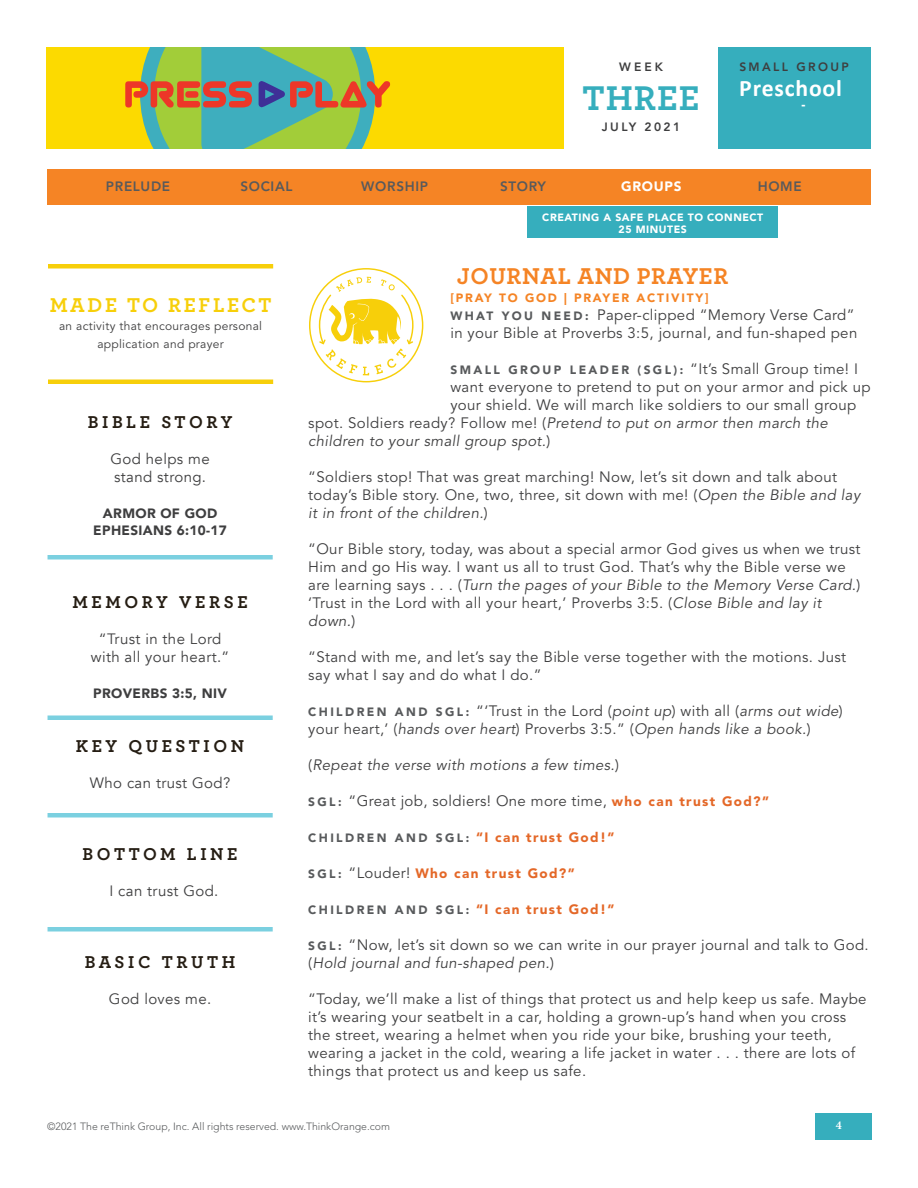
<style>
.page{position:relative;width:918px;height:1188px;background:#fff}
.page>*{position:absolute;margin:0;border:0;box-sizing:border-box;transform-origin:0 0}
.t1{font:700 36px "Archer Pro";letter-spacing:.025em;color:#36aebd}
.Paragraph_Style_1{font:700 24px "Archer Pro";letter-spacing:.025em;color:#f58425}
.t2{font:700 23.7px "Calibri";letter-spacing:.03em;color:#fff}
.t3{font:700 21px "Archer Pro";letter-spacing:.125em;color:#f7cf0a}
.t4{font:700 18px "Archer Pro";letter-spacing:.2em;color:#251d13}
.Paragraph_Style_1-2{font:15px/18px "Avenir LT Std";letter-spacing:.025em;color:#3e3e3f}
.Paragraph_Style_1-3{font:italic 15px "Avenir LT Std";letter-spacing:.025em;color:#3e3e3f}
.t5{font:15px/18px "Avenir";letter-spacing:.025em;color:#3e3e3f}
.t6{font:900 13.5px/18px "Avenir";letter-spacing:.025em;color:#3e3e3f;text-align:center}
.t7{font:800 13.5px "Avenir LT Std";letter-spacing:.05em;color:#585a5c}
.Paragraph_Style_1-4{font:900 13.5px "Avenir LT Std";letter-spacing:.1em;color:#e46828}
.t8{font:900 13.5px "Avenir LT Std";letter-spacing:.05em;color:#fff}
.Paragraph_Style_1-5{font:900 12px "Avenir LT Std";letter-spacing:.2em;color:#585a5c}
.t9{font:12px/18px "Avenir LT Std";letter-spacing:.025em;color:#3e3e3f;text-align:center}
.Paragraph_Style_1-6{font:900 12px "Avenir LT Std";letter-spacing:.15em;color:#f58425}
.t10{font:800 12px "Avenir LT Std";letter-spacing:.2em;color:#3e3e3f}
.t11{font:700 12px "Minion Pro";color:#fff}
.t12{font:300 10.5px "Avenir LT Std";color:#585a5c}
.t13{font:900 10.5px/12px "Avenir LT Std";letter-spacing:.05em;color:#fff;text-align:center}
.s1{font-weight:900;font-size:12px;color:#585a5c}
.s2{font-weight:400;font-size:15px;color:#3e3e3f}
.s3{font-style:normal}
.s4{font-style:italic}
.s5{font-weight:900;font-size:13.5px;color:#e46828}
.s6{font-size:13.5px;color:#e46828}
.s7{font-size:12px;color:#585a5c}
</style>
<div class="page">
<div style="left:46px;top:47px;width:612px;height:102px;background:#fcda00"></div>
<svg style="left:125px;top:47px;width:265px;height:102px;background:#8dac66"></svg>
<div style="left:717px;top:47px;width:154px;height:102px;background:#36aebd"></div>
<div style="left:564px;top:44px;width:153px;height:108px;background:#fff"></div>
<div style="left:48px;top:555px;width:225px;height:5px;background:#7bd0e0"></div>
<hr style="left:48px;top:716px;width:225px;height:4px;background:#7bd0e0">
<div style="left:48px;top:813px;width:225px;height:5px;background:#7bd0e0"></div>
<div style="left:48px;top:927px;width:225px;height:5px;background:#7bd0e0"></div>
<svg style="left:309px;top:268px;width:114px;height:114px"></svg>
<hr style="left:48px;top:380px;width:225px;height:4px;background:#f7cf0a">
<hr style="left:48px;top:264px;width:225px;height:4px;background:#f7cf0a">
<div style="left:47px;top:170px;width:824px;height:36px;background:#f58425"></div>
<div style="left:815px;top:1113px;width:57px;height:27px;background:#36aebd"></div>
<div style="left:527px;top:206px;width:251px;height:32px;background:#36aebd"></div>
<p class="t10" style="left:619px;top:59px;width:45px">WEEK</p>
<h1 class="t1" style="left:583px;top:69px;width:118px">THREE</h1>
<p class="t10" style="left:602px;top:120px;width:80px">JULY 2021</p>
<p class="t10" style="left:739px;top:59px;width:111px">SMALL GROUP</p>
<h3 class="t2" style="left:739px;top:72px;width:104px">Preschool</h3>
<p class="t8" style="left:802px;top:96px;width:5px">-</p>
<p class="t7" style="left:106px;top:178px;width:66px">PRELUDE</p>
<p class="t7" style="left:240px;top:178px;width:54px">SOCIAL</p>
<p class="t7" style="left:361px;top:178px;width:68px">WORSHIP</p>
<p class="t7" style="left:500px;top:178px;width:47px">STORY</p>
<p class="t8" style="left:621px;top:178px;width:62px">GROUPS</p>
<p class="t7" style="left:758px;top:178px;width:46px">HOME</p>
<h3 class="t3" style="left:50px;top:288px;width:223px">MADE TO REFLECT</h3>
<p class="t9" style="left:59px;top:317px;width:205px">an activity that encourages personal application and prayer</p>
<p class="t4" style="left:88px;top:407px;width:146px">BIBLE STORY</p>
<p class="t5" style="left:111px;top:450px;width:101px">God helps me stand strong.</p>
<p class="t6" style="left:93px;top:503px;width:135px">ARMOR OF GOD<br>EPHESIANS 6:10-17</p>
<p class="t4" style="left:72px;top:587px;width:177px">MEMORY VERSE</p>
<p class="t5" style="left:91px;top:630px;width:140px;text-align:center">“Trust in the Lord with all your heart.”</p>
<p class="t6" style="left:93px;top:683px;width:135px">PROVERBS 3:5, NIV</p>
<p class="t4" style="left:76px;top:731px;width:170px">KEY QUESTION</p>
<p class="t5" style="left:90px;top:774px;width:142px">Who can trust God?</p>
<p class="t4" style="left:83px;top:839px;width:156px">BOTTOM LINE</p>
<p class="t5" style="left:109px;top:882px;width:111px">I can trust God.</p>
<p class="t4" style="left:85px;top:947px;width:152px">BASIC TRUTH</p>
<p class="t5" style="left:109px;top:990px;width:104px">God loves me.</p>
<p class="t13" style="left:542px;top:211px;width:223px">CREATING A SAFE PLACE TO CONNECT<br>25 MINUTES</p>
<p class="Paragraph_Style_1" style="left:457px;top:257px;width:273px">JOURNAL AND PRAYER</p>
<p class="Paragraph_Style_1-6" style="left:450px;top:290px;width:260px">[PRAY TO GOD | PRAYER ACTIVITY]</p>
<p class="Paragraph_Style_1-2" style="left:450px;top:306px;width:408px"><span class="s1">W H AT Y O U N E E D :</span> Paper-clipped “Memory Verse Card” in your Bible at Proverbs 3:5, journal, and fun-shaped pen</p>
<p class="Paragraph_Style_1-5" style="left:450px;top:362px;width:409px">SMALL GROUP LEADER (SGL): <span class="s2">“It’s Small Group time! I</span></p>
<p class="Paragraph_Style_1-2" style="left:450px;top:378px;width:422px">want everyone to pretend to put on your armor and pick up</p>
<p class="Paragraph_Style_1-2" style="left:450px;top:396px;width:407px">your shield. We will march like soldiers to our small group</p>
<p class="Paragraph_Style_1-3" style="left:308px;top:414px;width:521px"><span class="s3">spot. Soldiers ready? Follow me! (</span>Pretend to put on armor then march the</p>
<p class="Paragraph_Style_1-3" style="left:308px;top:432px;width:244px">children to your small group spot.<span class="s3">)</span></p>
<p class="Paragraph_Style_1-2" style="left:308px;top:468px;width:554px">“Soldiers stop! That was great marching! Now, let’s sit down and talk about today’s Bible story. One, two, three, sit down with me! (<span class="s4">Open the Bible and lay it in front of the children.</span>)</p>
<p class="Paragraph_Style_1-2" style="left:308px;top:540px;width:554px">“Our Bible story, today, was about a special armor God gives us when we trust Him and go His way. I want us all to trust God. That’s why the Bible verse we are learning says . . . (<span class="s4">Turn the pages of your Bible to the Memory Verse Card.</span>) ‘Trust in the Lord with all your heart,’ Proverbs 3:5. (<span class="s4">Close Bible and lay it down.</span>)</p>
<p class="Paragraph_Style_1-2" style="left:308px;top:648px;width:539px">“Stand with me, and let’s say the Bible verse together with the motions. Just say what I say and do what I do.”</p>
<p class="Paragraph_Style_1-2" style="left:308px;top:702px;width:536px"><span class="s1">C H I L D R E N A N D S G L :</span> “‘Trust in the Lord (<span class="s4">point up</span>) with all (<span class="s4">arms out wide</span>) your heart,’ (<span class="s4">hands over heart</span>) Proverbs 3:5.” (<span class="s4">Open hands like a book.</span>)</p>
<p class="Paragraph_Style_1-3" style="left:308px;top:756px;width:312px"><span class="s3">(</span>Repeat the verse with motions a few times.<span class="s3">)</span></p>
<p class="Paragraph_Style_1-2" style="left:308px;top:792px;width:462px"><span class="s1">S G L :</span> “Great job, soldiers! One more time, <span class="s5">who can trust God?”</span></p>
<p class="Paragraph_Style_1-5" style="left:308px;top:830px;width:308px">CHILDREN AND SGL: <span class="s6">“I can trust God!”</span></p>
<p class="Paragraph_Style_1-4" style="left:308px;top:865px;width:268px"><span class="s7">SGL:</span> <span class="s2">“Louder!</span> Who can trust God?”</p>
<p class="Paragraph_Style_1-5" style="left:308px;top:902px;width:308px">CHILDREN AND SGL: <span class="s6">“I can trust God!”</span></p>
<p class="Paragraph_Style_1-2" style="left:308px;top:936px;width:562px"><span class="s1">S G L :</span> “Now, let’s sit down so we can write in our prayer journal and talk to God. (<span class="s4">Hold journal and fun-shaped pen.</span>)</p>
<p class="Paragraph_Style_1-2" style="left:308px;top:990px;width:560px">“Today, we’ll make a list of things that protect us and help keep us safe. Maybe it’s wearing your seatbelt in a car, holding a grown-up’s hand when you cross the street, wearing a helmet when you ride your bike, brushing your teeth, wearing a jacket in the cold, wearing a life jacket in water . . . there are lots of things that protect us and keep us safe.</p>
<p class="t12" style="left:47px;top:1120px;width:344px">©2021 The reThink Group, Inc. All rights reserved. www.ThinkOrange.com</p>
<p class="t11" style="left:836px;top:1116px;width:7px">4</p>
</div>
